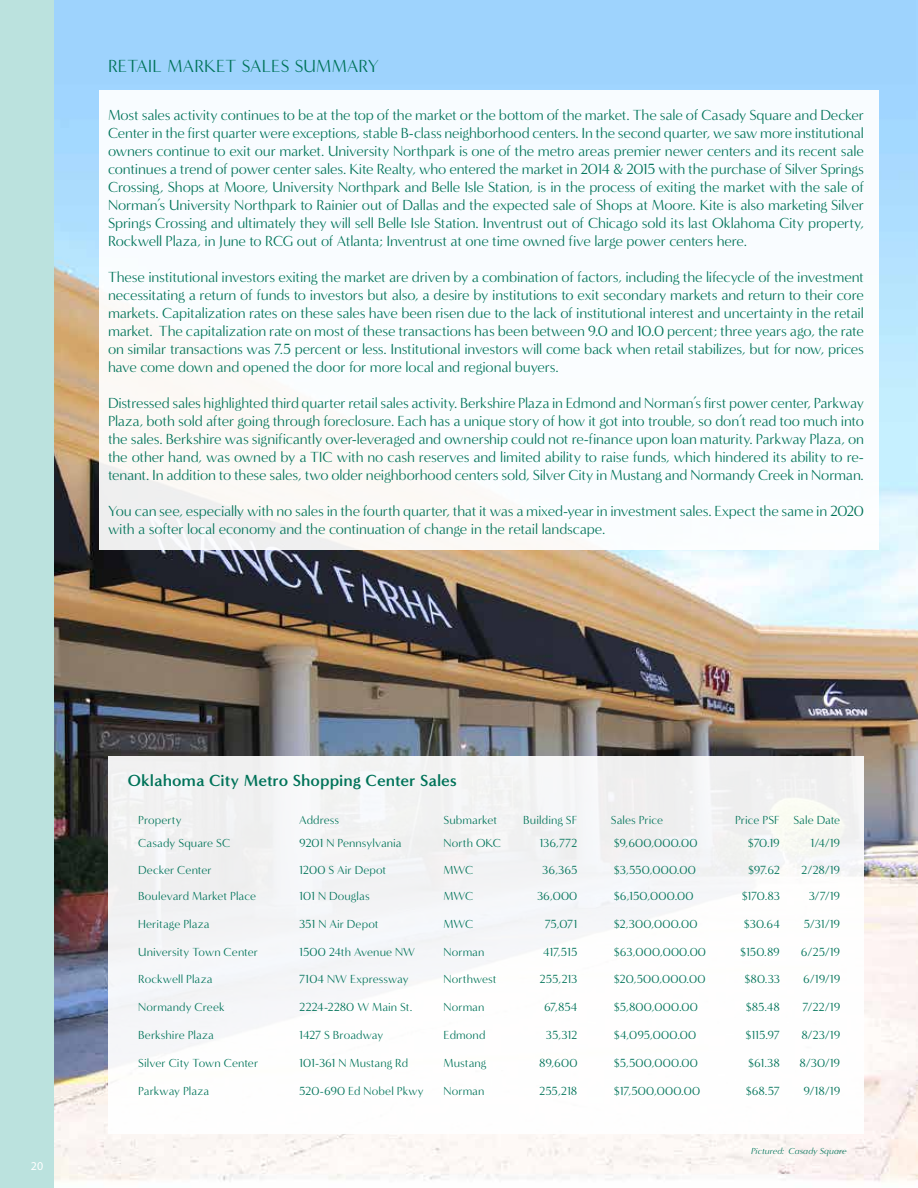
<style>
.page{position:relative;width:918px;height:1188px;background:#fff}
.page>*{position:absolute;margin:0;border:0;box-sizing:border-box;transform-origin:0 0}
.t1{font:18px "Minerva Modern";letter-spacing:.005em;color:#007359}
.t2{font:700 16.5px "Minerva Modern";color:#007359}
.t3{font:15px/18px "Minerva Modern";letter-spacing:-.01em;color:#007359;text-align:justify}
.t4{font:12px "Minerva Modern";letter-spacing:.005em;color:#007359}
.t5{font:12px "Myriad Pro";color:#fff}
.t6{font:italic 9px "Minerva Modern";letter-spacing:.01em;color:#007359}
</style>
<div class="page">
<div style="left:0;top:0;width:54px;height:1188px;background:#bbe2de"></div>
<img style="left:54px;top:0;width:864px;height:1182px">
<div style="left:99px;top:90px;width:780px;height:460px;background:#fff"></div>
<div style="left:108px;top:756px;width:756px;height:378px;background:#f6f7fa"></div>
<p class="t1" style="left:108px;top:56px;width:272px">RETAIL MARKET SALES SUMMARY</p>
<p class="t3" style="left:108px;top:106px;width:758px">Most sales activity continues to be at the top of the market or the bottom of the market. The sale of Casady Square and Decker Center in the first quarter were exceptions, stable B-class neighborhood centers. In the second quarter, we saw more institutional owners continue to exit our market. University Northpark is one of the metro areas premier newer centers and its recent sale continues a trend of power center sales. Kite Realty, who entered the market in 2014 &amp; 2015 with the purchase of Silver Springs Crossing, Shops at Moore, University Northpark and Belle Isle Station, is in the process of exiting the market with the sale of Norman’s University Northpark to Rainier out of Dallas and the expected sale of Shops at Moore. Kite is also marketing Silver Springs Crossing and ultimately they will sell Belle Isle Station. Inventrust out of Chicago sold its last Oklahoma City property, Rockwell Plaza, in June to RCG out of Atlanta; Inventrust at one time owned five large power centers here.</p>
<p class="t3" style="left:108px;top:268px;width:758px">These institutional investors exiting the market are driven by a combination of factors, including the lifecycle of the investment necessitating a return of funds to investors but also, a desire by institutions to exit secondary markets and return to their core markets. Capitalization rates on these sales have been risen due to the lack of institutional interest and uncertainty in the retail market. The capitalization rate on most of these transactions has been between 9.0 and 10.0 percent; three years ago, the rate on similar transactions was 7.5 percent or less. Institutional investors will come back when retail stabilizes, but for now, prices have come down and opened the door for more local and regional buyers.</p>
<p class="t3" style="left:108px;top:394px;width:758px">Distressed sales highlighted third quarter retail sales activity. Berkshire Plaza in Edmond and Norman’s first power center, Parkway Plaza, both sold after going through foreclosure. Each has a unique story of how it got into trouble, so don’t read too much into the sales. Berkshire was significantly over-leveraged and ownership could not re-finance upon loan maturity. Parkway Plaza, on the other hand, was owned by a TIC with no cash reserves and limited ability to raise funds, which hindered its ability to re&shy;tenant. In addition to these sales, two older neighborhood centers sold, Silver City in Mustang and Normandy Creek in Norman.</p>
<p class="t3" style="left:108px;top:502px;width:758px">You can see, especially with no sales in the fourth quarter, that it was a mixed-year in investment sales. Expect the same in 2020 with a softer local economy and the continuation of change in the retail landscape.</p>
<p class="t5" style="left:31px;top:1159px;width:14px">20</p>
<p class="t2" style="left:128px;top:771px;width:331px">Oklahoma City Metro Shopping Center Sales</p>
<p class="t4" style="left:138px;top:813px;width:45px">Property</p>
<p class="t4" style="left:299px;top:813px;width:42px">Address</p>
<p class="t4" style="left:444px;top:813px;width:55px">Submarket</p>
<p class="t4" style="left:523px;top:813px;width:56px">Building SF</p>
<p class="t4" style="left:611px;top:813px;width:54px">Sales Price</p>
<p class="t4" style="left:735px;top:813px;width:107px">Price PSF Sale Date</p>
<p class="t4" style="left:138px;top:836px;width:94px">Casady Square SC</p>
<p class="t4" style="left:299px;top:836px;width:104px">9201 N Pennsylvania</p>
<p class="t4" style="left:444px;top:836px;width:59px">North OKC</p>
<p class="t4" style="left:539px;top:836px;width:39px">136,772</p>
<p class="t4" style="left:614px;top:836px;width:85px">$9,600,000.00</p>
<p class="t4" style="left:748px;top:836px;width:34px">$70.19</p>
<p class="t4" style="left:811px;top:836px;width:31px">1/4/19</p>
<p class="t4" style="left:138px;top:863px;width:75px">Decker Center</p>
<p class="t4" style="left:299px;top:863px;width:89px">1200 S Air Depot</p>
<p class="t4" style="left:444px;top:863px;width:31px">MWC</p>
<p class="t4" style="left:542px;top:863px;width:37px">36,365</p>
<p class="t4" style="left:614px;top:863px;width:83px">$3,550,000.00</p>
<p class="t4" style="left:748px;top:863px;width:33px">$97.62</p>
<p class="t4" style="left:801px;top:863px;width:40px">2/28/19</p>
<p class="t4" style="left:138px;top:889px;width:119px">Boulevard Market Place</p>
<p class="t4" style="left:299px;top:889px;width:72px">101 N Douglas</p>
<p class="t4" style="left:444px;top:889px;width:31px">MWC</p>
<p class="t4" style="left:537px;top:889px;width:42px">36,000</p>
<p class="t4" style="left:614px;top:889px;width:81px">$6,150,000.00</p>
<p class="t4" style="left:742px;top:889px;width:40px">$170.83</p>
<p class="t4" style="left:809px;top:889px;width:33px">3/7/19</p>
<p class="t4" style="left:138px;top:917px;width:73px">Heritage Plaza</p>
<p class="t4" style="left:299px;top:917px;width:81px">351 N Air Depot</p>
<p class="t4" style="left:444px;top:917px;width:31px">MWC</p>
<p class="t4" style="left:545px;top:917px;width:34px">75,071</p>
<p class="t4" style="left:614px;top:917px;width:85px">$2,300,000.00</p>
<p class="t4" style="left:744px;top:917px;width:37px">$30.64</p>
<p class="t4" style="left:804px;top:917px;width:38px">5/31/19</p>
<p class="t4" style="left:138px;top:945px;width:121px">University Town Center</p>
<p class="t4" style="left:299px;top:945px;width:117px">1500 24th Avenue NW</p>
<p class="t4" style="left:444px;top:945px;width:42px">Norman</p>
<p class="t4" style="left:543px;top:945px;width:36px">417,515</p>
<p class="t4" style="left:614px;top:945px;width:94px">$63,000,000.00</p>
<p class="t4" style="left:740px;top:945px;width:41px">$150.89</p>
<p class="t4" style="left:801px;top:945px;width:41px">6/25/19</p>
<p class="t4" style="left:138px;top:972px;width:76px">Rockwell Plaza</p>
<p class="t4" style="left:299px;top:972px;width:111px">7104 NW Expressway</p>
<p class="t4" style="left:444px;top:972px;width:55px">Northwest</p>
<p class="t4" style="left:540px;top:972px;width:39px">255,213</p>
<p class="t4" style="left:614px;top:972px;width:93px">$20,500,000.00</p>
<p class="t4" style="left:745px;top:972px;width:37px">$80.33</p>
<p class="t4" style="left:803px;top:972px;width:38px">6/19/19</p>
<p class="t4" style="left:138px;top:1000px;width:88px">Normandy Creek</p>
<p class="t4" style="left:299px;top:1000px;width:115px">2224-2280 W Main St.</p>
<p class="t4" style="left:444px;top:1000px;width:42px">Norman</p>
<p class="t4" style="left:544px;top:1000px;width:35px">67,854</p>
<p class="t4" style="left:614px;top:1000px;width:86px">$5,800,000.00</p>
<p class="t4" style="left:746px;top:1000px;width:36px">$85.48</p>
<p class="t4" style="left:802px;top:1000px;width:39px">7/22/19</p>
<p class="t4" style="left:138px;top:1028px;width:77px">Berkshire Plaza</p>
<p class="t4" style="left:299px;top:1028px;width:85px">1427 S Broadway</p>
<p class="t4" style="left:444px;top:1028px;width:43px">Edmond</p>
<p class="t4" style="left:546px;top:1028px;width:33px">35,312</p>
<p class="t4" style="left:614px;top:1028px;width:84px">$4,095,000.00</p>
<p class="t4" style="left:746px;top:1028px;width:36px">$115.97</p>
<p class="t4" style="left:801px;top:1028px;width:40px">8/23/19</p>
<p class="t4" style="left:138px;top:1056px;width:121px">Silver City Town Center</p>
<p class="t4" style="left:299px;top:1056px;width:110px">101-361 N Mustang Rd</p>
<p class="t4" style="left:444px;top:1056px;width:44px">Mustang</p>
<p class="t4" style="left:539px;top:1056px;width:40px">89,600</p>
<p class="t4" style="left:614px;top:1056px;width:86px">$5,500,000.00</p>
<p class="t4" style="left:748px;top:1056px;width:33px">$61.38</p>
<p class="t4" style="left:800px;top:1056px;width:42px">8/30/19</p>
<p class="t4" style="left:138px;top:1084px;width:73px">Parkway Plaza</p>
<p class="t4" style="left:299px;top:1084px;width:126px">520-690 Ed Nobel Pkwy</p>
<p class="t4" style="left:444px;top:1084px;width:42px">Norman</p>
<p class="t4" style="left:539px;top:1084px;width:40px">255,218</p>
<p class="t4" style="left:614px;top:1084px;width:88px">$17,500,000.00</p>
<p class="t4" style="left:746px;top:1084px;width:36px">$68.57</p>
<p class="t4" style="left:803px;top:1084px;width:38px">9/18/19</p>
<p class="t6" style="left:751px;top:1146px;width:97px">Pictured: Casady Square</p>
</div>
